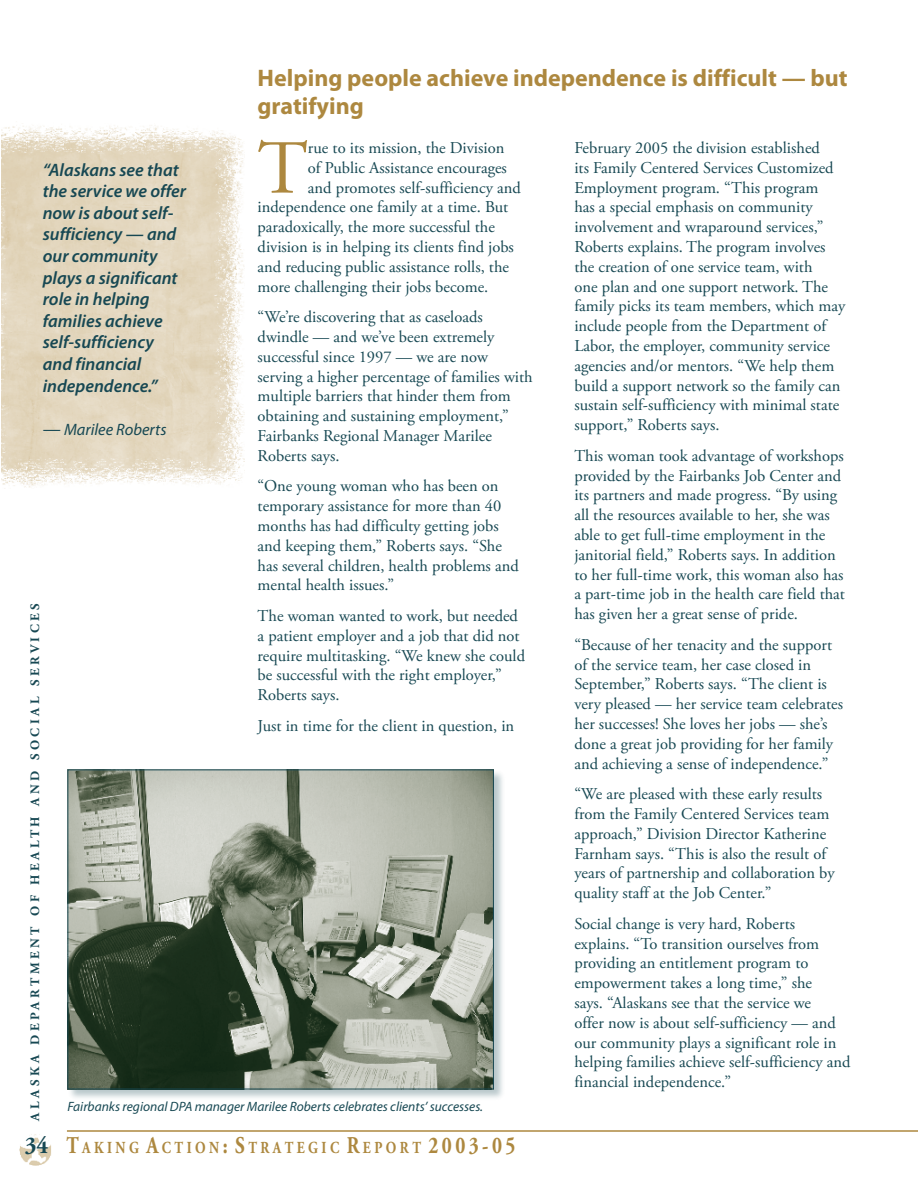
<style>
.page{position:relative;width:918px;height:1188px;background:#fff}
.page>*{position:absolute;margin:0;border:0;box-sizing:border-box;transform-origin:0 0}
.Body_Text{font:76.2px "Adobe Garamond Pro";color:#ad883f}
.Story_Headline{font:700 24px/28.8px "Myriad Pro";color:#ad883f}
.Drop_Quote{font:italic 600 18px/21.6px "Myriad Pro";color:#174853}
.t1{font:700 16.8px "Adobe Garamond Pro";letter-spacing:.255em;color:#ad883f;scale:.8 1}
.Body_Text-2{font:16.5px/19.8px "Adobe Garamond Pro";color:#174853}
.Drop_Quote-2{font:italic 16.5px "Myriad Pro";color:#174853}
.Photo_Caption{font:italic 13.5px "Myriad Pro";color:#174853}
.t2{font:700 12.9px "Adobe Garamond Pro";letter-spacing:.28em;color:#174853}
.s1{font-size:18px}
.s2{font-size:24px;color:#174853}
.s3{font-size:24px}
</style>
<div class="page">
<img style="left:19px;top:1134px;width:32px;height:32px">
<hr style="left:67px;top:1130px;width:851px;height:2px;background:#ad883f">
<img style="left:2px;top:125px;width:242px;height:364px">
<div style="left:67px;top:769px;width:440px;height:333px;background:#174853;opacity:.3"></div>
<img style="left:70px;top:772px;width:422px;height:315px">
<div style="left:68px;top:770px;width:426px;height:319px;border:1px solid #174853"></div>
<p class="Story_Headline" style="left:258px;top:63px;width:592px">Helping people achieve independence is difficult — but gratifying</p>
<p class="Body_Text" style="left:258px;top:123px;width:52px">T</p>
<p class="Body_Text-2" style="left:308px;top:138px;width:198px">rue to its mission, the Division</p>
<p class="Body_Text-2" style="left:308px;top:158px;width:201px">of Public Assistance encourages</p>
<p class="Body_Text-2" style="left:308px;top:178px;width:214px">and promotes self-sufficiency and</p>
<p class="Body_Text-2" style="left:258px;top:198px;width:252px">independence one family at a time. But</p>
<p class="Body_Text-2" style="left:258px;top:218px;width:239px">paradoxically, the more successful the</p>
<p class="Body_Text-2" style="left:258px;top:237px;width:258px">division is in helping its clients find jobs</p>
<p class="Body_Text-2" style="left:258px;top:257px;width:253px">and reducing public assistance rolls, the</p>
<p class="Body_Text-2" style="left:258px;top:277px;width:232px">more challenging their jobs become.</p>
<p class="Body_Text-2" style="left:258px;top:308px;width:277px">“We’re discovering that as caseloads dwindle — and we’ve been extremely successful since 1997 — we are now serving a higher percentage of families with multiple barriers that hinder them from obtaining and sustaining employment,” Fairbanks Regional Manager Marilee Roberts says.</p>
<p class="Body_Text-2" style="left:258px;top:477px;width:263px">“One young woman who has been on temporary assistance for more than 40 months has had difficulty getting jobs and keeping them,” Roberts says. “She has several children, health problems and mental health issues.”</p>
<p class="Body_Text-2" style="left:258px;top:606px;width:269px">The woman wanted to work, but needed a patient employer and a job that did not require multitasking. “We knew she could be successful with the right employer,” Roberts says.</p>
<p class="Body_Text-2" style="left:258px;top:716px;width:258px">Just in time for the client in question, in</p>
<p class="Drop_Quote" style="left:43px;top:159px;width:145px">“Alaskans see that the service we offer now is about self&shy;sufficiency — and our community plays a significant role in helping families achieve self-sufficiency and financial independence.”</p>
<p class="Drop_Quote-2" style="left:43px;top:420px;width:125px"><span class="s1">—</span> Marilee Roberts</p>
<p class="t2" style="left:28px;top:1120px;width:519px;rotate:-90deg">ALASKA DEPARTMENT OF HEALTH AND SOCIAL SERVICES</p>
<p class="t1" style="left:25px;top:1138px;width:615px"><span class="s2">34</span> <span class="s3">T</span> AKING <span class="s3">A</span> CTION <span class="s3">: S</span> TRATEGIC <span class="s3">R</span> EPORT <span class="s3">2 0 0 3 - 0 5</span></p>
<p class="Photo_Caption" style="left:68px;top:1099px;width:417px">Fairbanks regional DPA manager Marilee Roberts celebrates clients’ successes.</p>
<p class="Body_Text-2" style="left:574px;top:138px;width:272px">February 2005 the division established<br>its Family Centered Services Customized Employment program. “This program<br>has a special emphasis on community involvement and wraparound services,” Roberts explains. The program involves the creation of one service team, with<br>one plan and one support network. The family picks its team members, which may include people from the Department of Labor, the employer, community service agencies and/or mentors. “We help them build a support network so the family can sustain self-sufficiency with minimal state support,” Roberts says.</p>
<p class="Body_Text-2" style="left:574px;top:446px;width:272px">This woman took advantage of workshops provided by the Fairbanks Job Center and its partners and made progress. “By using all the resources available to her, she was able to get full-time employment in the janitorial field,” Roberts says. In addition to her full-time work, this woman also has a part-time job in the health care field that has given her a great sense of pride.</p>
<p class="Body_Text-2" style="left:574px;top:635px;width:270px">“Because of her tenacity and the support of the service team, her case closed in September,” Roberts says. “The client is very pleased — her service team celebrates her successes! She loves her jobs — she’s done a great job providing for her family and achieving a sense of independence.”</p>
<p class="Body_Text-2" style="left:574px;top:785px;width:262px">“We are pleased with these early results from the Family Centered Services team approach,” Division Director Katherine Farnham says. “This is also the result of years of partnership and collaboration by quality staff at the Job Center.”</p>
<p class="Body_Text-2" style="left:574px;top:914px;width:278px">Social change is very hard, Roberts explains. “To transition ourselves from providing an entitlement program to empowerment takes a long time,” she<br>says. “Alaskans see that the service we<br>offer now is about self-sufficiency — and our community plays a significant role in helping families achieve self-sufficiency and financial independence.”</p>
</div>
